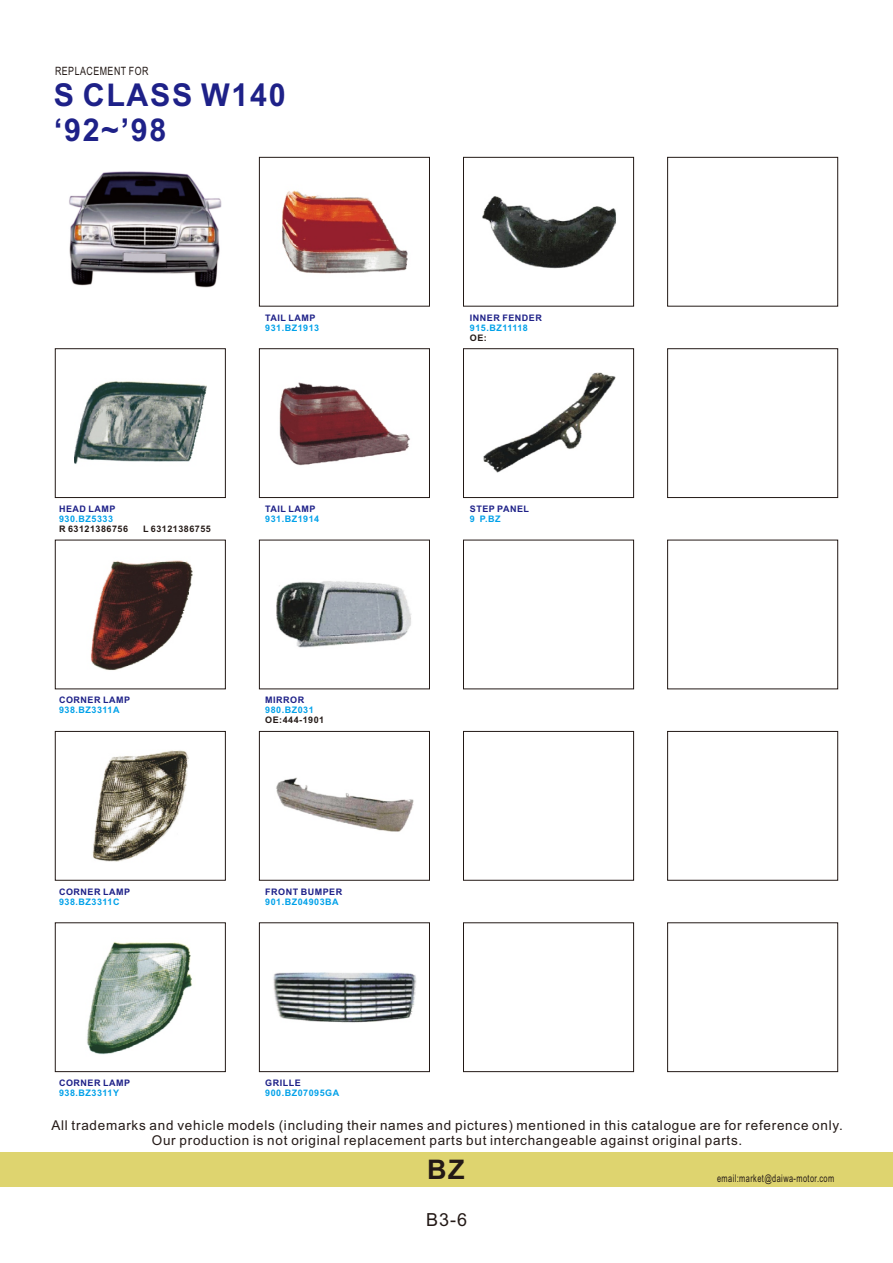
<style>
.page{position:relative;width:893px;height:1263px;background:#fff}
.page>*{position:absolute;margin:0;border:0;box-sizing:border-box;transform-origin:0 0}
.t1{font:700 31.5px/35.2px "Arial";letter-spacing:.055em;color:#1e2188}
.t2{font:700 27px "Arial";color:#231916}
.t3{font:18px "Arial";color:#231916}
.t4{font:13.5px/15.1px "Arial";letter-spacing:.055em;color:#231916;text-align:center}
.t5{font:11.4px "Arial";letter-spacing:.055em;color:#231916;scale:.77 1}
.t6{font:10.5px "Arial";letter-spacing:.055em;color:#231916;scale:.7 1}
.t7{font:700 9px "Arial";letter-spacing:.055em;color:#00a1e9}
.t8{font:700 9px "Arial";letter-spacing:.055em;color:#1e2188}
.t9{font:700 9px "Arial";letter-spacing:.055em;color:#231916}
</style>
<div class="page">
<div style="left:0;top:1152px;width:892px;height:34px;background:#ded46f"></div>
<div style="left:259px;top:157px;width:171px;height:150px;border:1px solid #231916"></div>
<div style="left:463px;top:157px;width:171px;height:150px;border:1px solid #231916"></div>
<div style="left:667px;top:157px;width:171px;height:150px;border:1px solid #231916"></div>
<div style="left:55px;top:348px;width:171px;height:150px;border:1px solid #231916"></div>
<div style="left:259px;top:348px;width:171px;height:150px;border:1px solid #231916"></div>
<div style="left:463px;top:348px;width:171px;height:150px;border:1px solid #231916"></div>
<div style="left:667px;top:348px;width:171px;height:150px;border:1px solid #231916"></div>
<div style="left:55px;top:540px;width:171px;height:149px;border:1px solid #231916"></div>
<div style="left:259px;top:540px;width:171px;height:149px;border:1px solid #231916"></div>
<div style="left:463px;top:540px;width:171px;height:149px;border:1px solid #231916"></div>
<div style="left:667px;top:540px;width:171px;height:149px;border:1px solid #231916"></div>
<div style="left:55px;top:731px;width:171px;height:150px;border:1px solid #231916"></div>
<div style="left:259px;top:731px;width:171px;height:150px;border:1px solid #231916"></div>
<div style="left:463px;top:731px;width:171px;height:150px;border:1px solid #231916"></div>
<div style="left:667px;top:731px;width:171px;height:150px;border:1px solid #231916"></div>
<div style="left:55px;top:922px;width:171px;height:150px;border:1px solid #231916"></div>
<div style="left:259px;top:922px;width:171px;height:150px;border:1px solid #231916"></div>
<div style="left:463px;top:922px;width:171px;height:150px;border:1px solid #231916"></div>
<div style="left:667px;top:922px;width:171px;height:150px;border:1px solid #231916"></div>
<img style="left:75px;top:381px;width:131px;height:83px">
<img style="left:90px;top:560px;width:103px;height:110px">
<img style="left:92px;top:750px;width:97px;height:112px">
<img style="left:87px;top:942px;width:105px;height:113px">
<img style="left:282px;top:190px;width:126px;height:84px">
<img style="left:279px;top:382px;width:131px;height:84px">
<img style="left:277px;top:581px;width:135px;height:67px">
<img style="left:276px;top:777px;width:138px;height:55px">
<img style="left:273px;top:972px;width:143px;height:51px">
<img style="left:482px;top:196px;width:134px;height:73px">
<img style="left:483px;top:372px;width:132px;height:101px">
<img style="left:69px;top:171px;width:153px;height:117px">
<p class="t5" style="left:55px;top:66px;width:123px">REPLACEMENT FOR</p>
<h1 class="t1" style="left:54px;top:80px;width:233px">S CLASS W140 ‘92~’98</h1>
<p class="t8" style="left:265px;top:314px;width:52px">TAIL LAMP</p>
<p class="t7" style="left:265px;top:324px;width:56px">931.BZ1913</p>
<p class="t8" style="left:59px;top:505px;width:58px">HEAD LAMP</p>
<p class="t7" style="left:59px;top:515px;width:56px">930.BZ5333</p>
<p class="t9" style="left:59px;top:525px;width:71px">R 63121386756</p>
<p class="t9" style="left:143px;top:525px;width:69px">L 63121386755</p>
<p class="t8" style="left:265px;top:505px;width:52px">TAIL LAMP</p>
<p class="t7" style="left:265px;top:515px;width:56px">931.BZ1914</p>
<p class="t8" style="left:59px;top:697px;width:72px">CORNER LAMP</p>
<p class="t7" style="left:59px;top:707px;width:62px">938.BZ3311A</p>
<p class="t8" style="left:265px;top:697px;width:40px">MIRROR</p>
<p class="t7" style="left:265px;top:707px;width:50px">980.BZ031</p>
<p class="t9" style="left:265px;top:717px;width:61px">OE:444-1901</p>
<p class="t8" style="left:59px;top:888px;width:72px">CORNER LAMP</p>
<p class="t7" style="left:59px;top:898px;width:62px">938.BZ3311C</p>
<p class="t8" style="left:265px;top:888px;width:78px">FRONT BUMPER</p>
<p class="t7" style="left:265px;top:898px;width:75px">901.BZ04903BA</p>
<p class="t8" style="left:59px;top:1079px;width:72px">CORNER LAMP</p>
<p class="t7" style="left:59px;top:1089px;width:62px">938.BZ3311Y</p>
<p class="t8" style="left:265px;top:1079px;width:37px">GRILLE</p>
<p class="t7" style="left:265px;top:1089px;width:76px">900.BZ07095GA</p>
<p class="t8" style="left:470px;top:314px;width:74px">INNER FENDER</p>
<p class="t7" style="left:470px;top:324px;width:60px">915.BZ11118</p>
<p class="t9" style="left:470px;top:334px;width:18px">OE:</p>
<p class="t8" style="left:470px;top:505px;width:61px">STEP PANEL</p>
<p class="t7" style="left:470px;top:515px;width:32px">9 P.BZ</p>
<p class="t4" style="left:51px;top:1119px;width:793px">All trademarks and vehicle models (including their names and pictures) mentioned in this catalogue are for reference only.<br>Our production is not original replacement parts but interchangeable against original parts.</p>
<h2 class="t2" style="left:427px;top:1159px;width:39px">BZ</h2>
<h3 class="t3" style="left:426px;top:1213px;width:43px">B3-6</h3>
<p class="t6" style="left:717px;top:1175px;width:169px">email:market@daiwa-motor.com</p>
</div>
